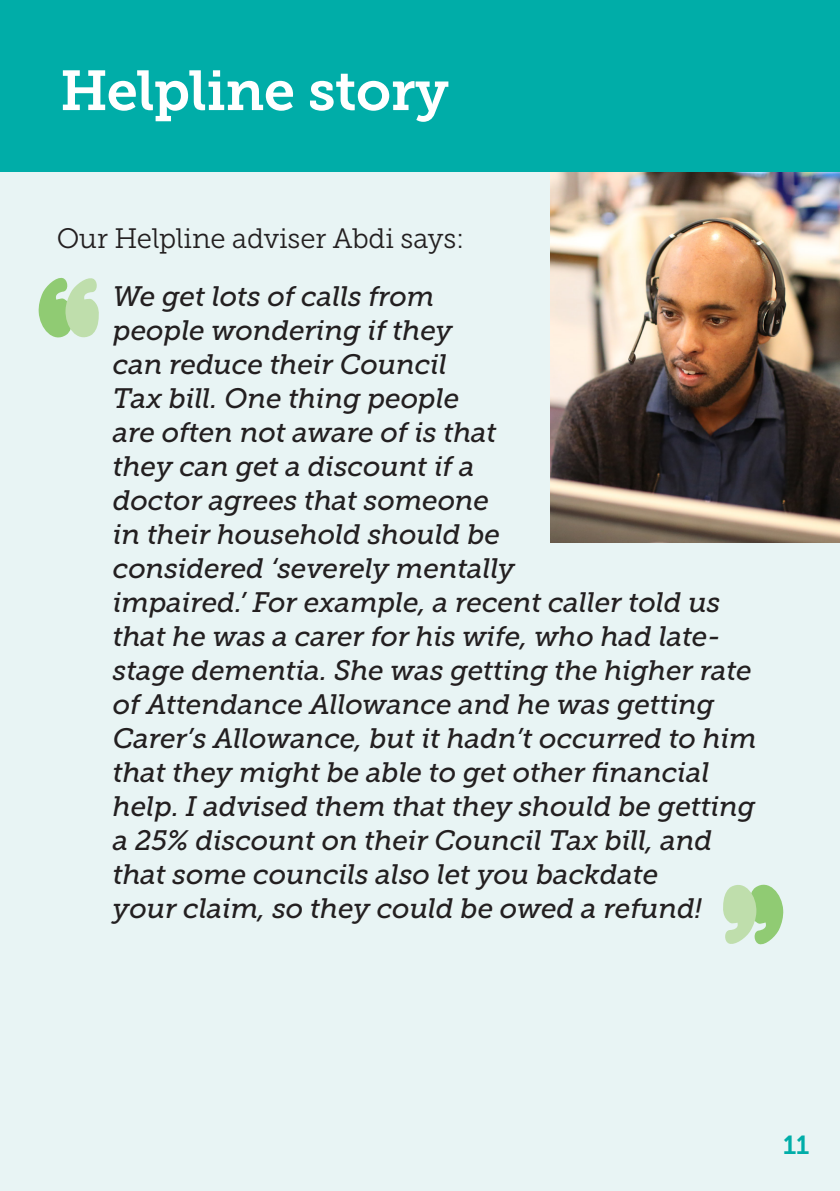
<style>
.page{position:relative;width:840px;height:1191px;background:#fff}
.page>*{position:absolute;margin:0;border:0;box-sizing:border-box;transform-origin:0 0}
.t1{font:56px "Museo Slab 700";letter-spacing:-.01em;color:#fff}
.t2{font:italic 28px/34px "Museo Slab 500";letter-spacing:-.005em;color:#231f20}
.t3{font:28px "Museo Slab 300";letter-spacing:-.005em;color:#231f20}
.t4{font:26px "Museo Slab 700";color:#00ada8}
</style>
<div class="page">
<div style="left:0;top:0;width:839px;height:1191px;background:#e8f4f4"></div>
<svg style="left:38px;top:277px;width:61px;height:61px"></svg>
<img style="left:550px;top:171px;width:289px;height:372px">
<svg style="left:723px;top:884px;width:60px;height:61px"></svg>
<div style="left:0;top:0;width:839px;height:171px;background:#00ada8"></div>
<h1 class="t1" style="left:60px;top:59px;width:390px">Helpline story</h1>
<p class="t3" style="left:57px;top:223px;width:409px">Our Helpline adviser Abdi says:</p>
<p class="t2" style="left:113px;top:279px;width:645px">We get lots of calls from<br>people wondering if they<br>can reduce their Council<br>Tax bill. One thing people<br>are often not aware of is that<br>they can get a discount if a<br>doctor agrees that someone<br>in their household should be<br>considered ‘severely mentally<br>impaired.’ For example, a recent caller told us that he was a carer for his wife, who had late&shy;stage dementia. She was getting the higher rate of Attendance Allowance and he was getting Carer’s Allowance, but it hadn’t occurred to him that they might be able to get other financial help. I advised them that they should be getting a 25% discount on their Council Tax bill, and that some councils also let you backdate<br>your claim, so they could be owed a refund!</p>
<p class="t4" style="left:782px;top:1130px;width:28px">11</p>
</div>
